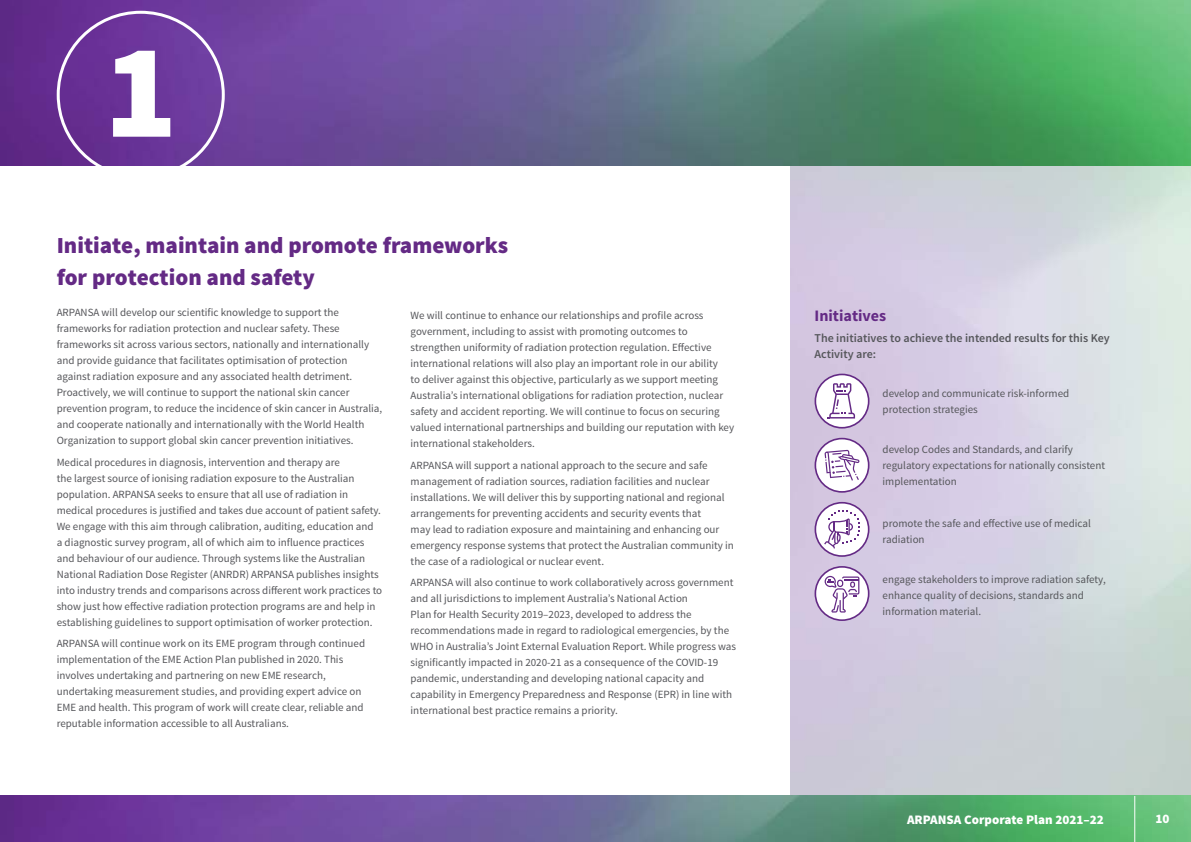
<style>
.page{position:relative;width:1191px;height:842px;background:#fff}
.page>*{position:absolute;margin:0;border:0;box-sizing:border-box;transform-origin:0 0}
.N_A{font:900 135.6px "Source Sans Pro";color:#fff}
.Heading_21A{font:900 23px/32px "Source Sans Pro";color:#642a85}
.Paragraph__Heading{font:700 16px "Source Sans Pro";color:#642a85}
.t1{font:900 13px "Source Sans Pro";color:#fff}
.Bullets{font:600 12px/16px "Source Sans Pro";color:#55565a}
.Bullets-2{font:11px/16px "Source Sans Pro";color:#55565a}
</style>
<div class="page">
<img style="left:790px;top:165px;width:401px;height:631px">
<img style="left:0;top:0;width:1191px;height:165px">
<div style="left:815px;top:374px;width:53px;height:54px;background:#fff;border-radius:50%"></div>
<div style="left:814px;top:374px;width:55px;height:55px;border:2px solid #642a85;border-radius:50%"></div>
<svg style="left:828px;top:383px;width:27px;height:35px"></svg>
<div style="left:815px;top:439px;width:53px;height:53px;background:#fff;border-radius:50%"></div>
<div style="left:814px;top:438px;width:55px;height:55px;border:2px solid #642a85;border-radius:50%"></div>
<svg style="left:815px;top:503px;width:53px;height:53px"></svg>
<div style="left:814px;top:502px;width:55px;height:55px;border:2px solid #642a85;border-radius:50%"></div>
<svg style="left:815px;top:567px;width:53px;height:53px"></svg>
<div style="left:814px;top:566px;width:55px;height:55px;border:2px solid #642a85;border-radius:50%"></div>
<svg style="left:824px;top:450px;width:35px;height:31px"></svg>
<svg style="left:824px;top:510px;width:36px;height:39px"></svg>
<svg style="left:824px;top:576px;width:35px;height:36px"></svg>
<img style="left:0;top:796px;width:1191px;height:46px">
<hr style="left:1134px;top:796px;width:1px;height:46px;background:#fff">
<p class="N_A" style="left:104px;top:3px;width:75px">1</p>
<p class="Heading_21A" style="left:57px;top:231px;width:453px">Initiate, maintain and promote frameworks for protection and safety</p>
<p class="Bullets-2" style="left:57px;top:304px;width:327px">ARPANSA will develop our scientific knowledge to support the frameworks for radiation protection and nuclear safety. These frameworks sit across various sectors, nationally and internationally and provide guidance that facilitates optimisation of protection against radiation exposure and any associated health detriment.<br>Proactively, we will continue to support the national skin cancer prevention program, to reduce the incidence of skin cancer in Australia, and cooperate nationally and internationally with the World Health Organization to support global skin cancer prevention initiatives.</p>
<p class="Bullets-2" style="left:57px;top:454px;width:327px">Medical procedures in diagnosis, intervention and therapy are<br>the largest source of ionising radiation exposure to the Australian population. ARPANSA seeks to ensure that all use of radiation in medical procedures is justified and takes due account of patient safety.<br>We engage with this aim through calibration, auditing, education and<br>a diagnostic survey program, all of which aim to influence practices and behaviour of our audience. Through systems like the Australian National Radiation Dose Register (ANRDR) ARPANSA publishes insights into industry trends and comparisons across different work practices to show just how effective radiation protection programs are and help in establishing guidelines to support optimisation of worker protection.</p>
<p class="Bullets-2" style="left:57px;top:636px;width:310px">ARPANSA will continue work on its EME program through continued implementation of the EME Action Plan published in 2020. This involves undertaking and partnering on new EME research, undertaking measurement studies, and providing expert advice on EME and health. This program of work will create clear, reliable and reputable information accessible to all Australians.</p>
<p class="Bullets-2" style="left:410px;top:307px;width:325px">We will continue to enhance our relationships and profile across government, including to assist with promoting outcomes to strengthen uniformity of radiation protection regulation. Effective international relations will also play an important role in our ability<br>to deliver against this objective, particularly as we support meeting Australia’s international obligations for radiation protection, nuclear safety and accident reporting. We will continue to focus on securing valued international partnerships and building our reputation with key international stakeholders.</p>
<p class="Bullets-2" style="left:410px;top:457px;width:325px">ARPANSA will support a national approach to the secure and safe management of radiation sources, radiation facilities and nuclear installations. We will deliver this by supporting national and regional arrangements for preventing accidents and security events that<br>may lead to radiation exposure and maintaining and enhancing our emergency response systems that protect the Australian community in the case of a radiological or nuclear event.</p>
<p class="Bullets-2" style="left:410px;top:575px;width:327px">ARPANSA will also continue to work collaboratively across government and all jurisdictions to implement Australia’s National Action<br>Plan for Health Security 2019–2023, developed to address the recommendations made in regard to radiological emergencies, by the WHO in Australia’s Joint External Evaluation Report. While progress was significantly impacted in 2020-21 as a consequence of the COVID-19 pandemic, understanding and developing national capacity and capability in Emergency Preparedness and Response (EPR) in line with international best practice remains a priority.</p>
<p class="Paragraph__Heading" style="left:814px;top:305px;width:73px">Initiatives</p>
<p class="Bullets" style="left:814px;top:331px;width:297px">The initiatives to achieve the intended results for this Key<br>Activity are:</p>
<p class="Bullets-2" style="left:882px;top:385px;width:188px">develop and communicate risk-informed protection strategies</p>
<p class="Bullets-2" style="left:882px;top:442px;width:224px">develop Codes and Standards, and clarify regulatory expectations for nationally consistent implementation</p>
<p class="Bullets-2" style="left:882px;top:515px;width:210px">promote the safe and effective use of medical radiation</p>
<p class="Bullets-2" style="left:882px;top:571px;width:225px">engage stakeholders to improve radiation safety, enhance quality of decisions, standards and information material.</p>
<p class="t1" style="left:907px;top:811px;width:198px">ARPANSA Corporate Plan 2021–22</p>
<p class="t1" style="left:1155px;top:811px;width:16px">10</p>
</div>
